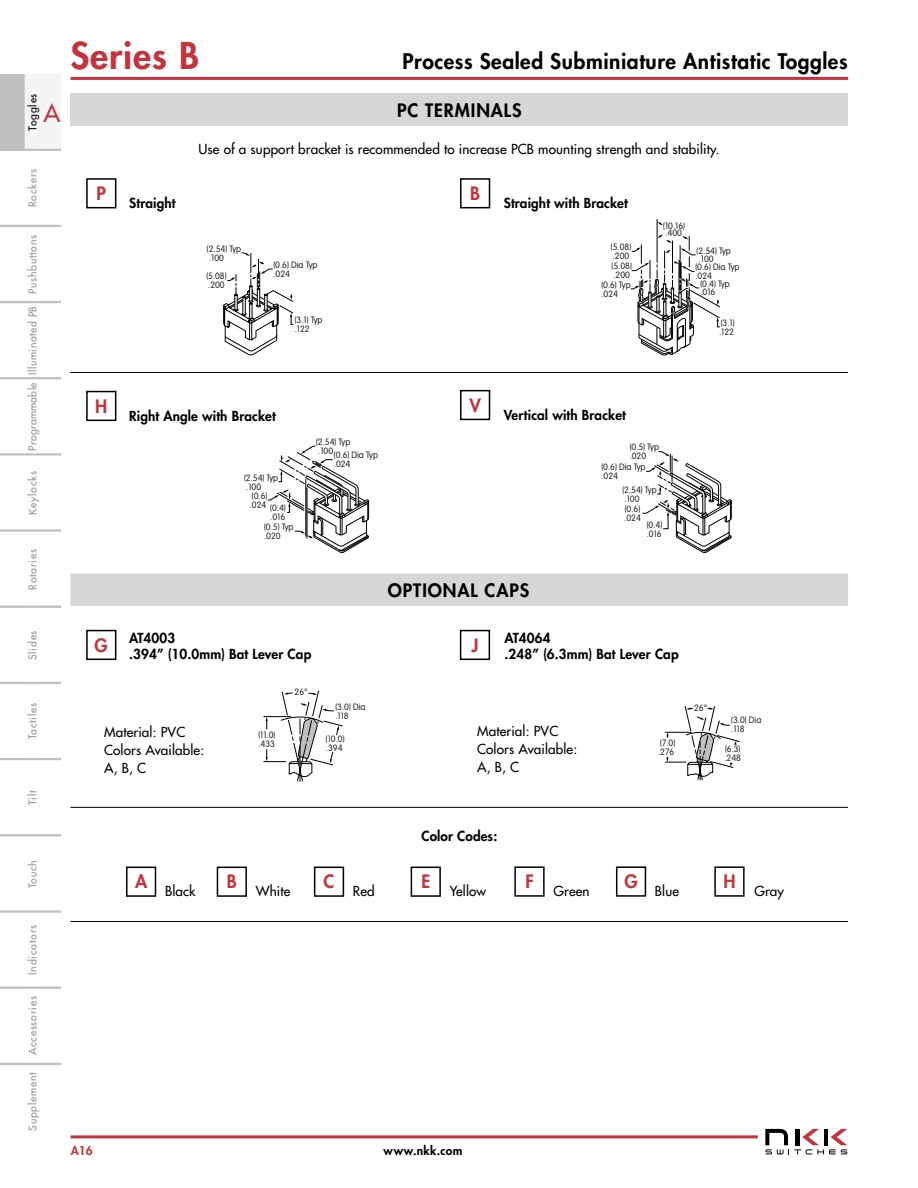
<style>
.page{position:relative;width:918px;height:1188px;background:#fff}
.page>*{position:absolute;margin:0;border:0;box-sizing:border-box;transform-origin:0 0}
.t1{font:800 36px "Futura Std";letter-spacing:.025em;color:#c3343e}
.t2{font:500 24px "Futura Std";color:#c3343e}
.t3{font:800 21px "Futura Std";letter-spacing:.025em;color:#000}
.t4{font:800 18px "Futura Std";letter-spacing:.05em;color:#000}
.t5{font:800 18px "Futura Std";color:#c3343e}
.t6{font:500 13.5px/18px "Futura Std";letter-spacing:.01em;color:#000}
.t7{font:800 13.5px/16.2px "Futura Std";letter-spacing:.01em;color:#000}
.t8{font:800 12px "Futura Std";letter-spacing:.035em;color:#000}
.t9{font:800 12px "Futura Std";color:#c3343e}
.t10{font:500 10.5px "Futura Std";letter-spacing:.075em;color:#939393}
.t11{font:500 10.5px "Futura Std";letter-spacing:.05em;color:#939393}
.t12{font:500 10.5px "Futura Std";letter-spacing:.025em;color:#939393}
.t13{font:500 10.5px "Futura Std";letter-spacing:.075em;color:#000}
.t14{font:100 9px/9px "VAG Rounded";color:#000}
</style>
<div class="page">
<hr style="left:71px;top:77px;width:777px;height:3px;background:#c3343e">
<svg style="left:765px;top:1129px;width:82px;height:25px"></svg>
<hr style="left:71px;top:1135px;width:687px;height:3px;background:#c3343e">
<hr style="left:37px;top:911px;width:24px;height:2px;background:#c0c0c0">
<hr style="left:0;top:911px;width:25px;height:2px;background:#c0c0c0">
<svg style="left:25px;top:987px;width:12px;height:2px"></svg>
<hr style="left:37px;top:987px;width:24px;height:2px;background:#c0c0c0">
<hr style="left:0;top:987px;width:25px;height:2px;background:#c0c0c0">
<svg style="left:0;top:1063px;width:61px;height:2px"></svg>
<hr style="left:37px;top:454px;width:24px;height:2px;background:#c0c0c0">
<hr style="left:37px;top:529px;width:24px;height:2px;background:#c0c0c0">
<hr style="left:0;top:454px;width:25px;height:2px;background:#c0c0c0">
<hr style="left:0;top:529px;width:25px;height:2px;background:#c0c0c0">
<svg style="left:25px;top:529px;width:12px;height:3px"></svg>
<hr style="left:37px;top:530px;width:24px;height:2px;background:#c0c0c0">
<hr style="left:0;top:530px;width:25px;height:2px;background:#c0c0c0">
<svg style="left:0;top:301px;width:61px;height:2px"></svg>
<svg style="left:25px;top:606px;width:12px;height:2px"></svg>
<hr style="left:37px;top:606px;width:24px;height:2px;background:#c0c0c0">
<hr style="left:0;top:606px;width:25px;height:2px;background:#c0c0c0">
<svg style="left:0;top:682px;width:61px;height:2px"></svg>
<svg style="left:25px;top:453px;width:12px;height:3px"></svg>
<hr style="left:37px;top:453px;width:24px;height:2px;background:#c0c0c0">
<svg style="left:0;top:377px;width:61px;height:2px"></svg>
<hr style="left:0;top:453px;width:25px;height:2px;background:#c0c0c0">
<svg style="left:0;top:225px;width:61px;height:2px"></svg>
<svg style="left:25px;top:910px;width:12px;height:3px"></svg>
<hr style="left:37px;top:910px;width:24px;height:2px;background:#c0c0c0">
<hr style="left:0;top:910px;width:25px;height:2px;background:#c0c0c0">
<svg style="left:25px;top:834px;width:12px;height:2px"></svg>
<hr style="left:37px;top:834px;width:24px;height:2px;background:#c0c0c0">
<svg style="left:0;top:758px;width:61px;height:2px"></svg>
<hr style="left:0;top:834px;width:25px;height:2px;background:#c0c0c0">
<svg style="left:0;top:74px;width:61px;height:77px"></svg>
<div style="left:126px;top:867px;width:30px;height:30px;border:2px solid #000"></div>
<div style="left:217px;top:867px;width:30px;height:30px;border:2px solid #000"></div>
<div style="left:314px;top:867px;width:30px;height:30px;border:2px solid #000"></div>
<div style="left:411px;top:867px;width:30px;height:30px;border:2px solid #000"></div>
<div style="left:514px;top:866px;width:31px;height:31px;border:2px solid #000"></div>
<div style="left:616px;top:866px;width:30px;height:31px;border:2px solid #000"></div>
<div style="left:86px;top:178px;width:30px;height:30px;border:2px solid #000"></div>
<div style="left:460px;top:178px;width:30px;height:30px;border:2px solid #000"></div>
<hr style="left:70px;top:372px;width:778px;height:1px;background:#000">
<hr style="left:70px;top:807px;width:778px;height:1px;background:#000">
<div style="left:460px;top:390px;width:30px;height:30px;border:2px solid #000"></div>
<div style="left:70px;top:574px;width:778px;height:32px;background:#d6d6d6"></div>
<div style="left:86px;top:630px;width:30px;height:30px;border:2px solid #000"></div>
<div style="left:460px;top:630px;width:30px;height:30px;border:2px solid #000"></div>
<div style="left:714px;top:866px;width:31px;height:31px;border:2px solid #000"></div>
<svg style="left:223px;top:253px;width:71px;height:102px"></svg>
<svg style="left:630px;top:219px;width:90px;height:136px"></svg>
<div style="left:86px;top:391px;width:30px;height:30px;border:2px solid #000"></div>
<svg style="left:642px;top:451px;width:90px;height:102px"></svg>
<svg style="left:267px;top:446px;width:103px;height:107px"></svg>
<div style="left:71px;top:94px;width:777px;height:32px;background:#d6d6d6"></div>
<svg style="left:263px;top:690px;width:80px;height:92px"></svg>
<hr style="left:300px;top:745px;width:1px;height:37px;background:#000">
<svg style="left:665px;top:706px;width:75px;height:74px"></svg>
<hr style="left:70px;top:921px;width:778px;height:1px;background:#000">
<p class="t13" style="left:26px;top:131px;width:39px;rotate:-90deg">Toggles</p>
<h2 class="t2" style="left:43px;top:98px;width:18px">A</h2>
<p class="t10" style="left:26px;top:207px;width:40px;rotate:-90deg">Rockers</p>
<p class="t10" style="left:26px;top:294px;width:61px;rotate:-90deg">Pushbuttons</p>
<p class="t11" style="left:26px;top:375px;width:70px;rotate:-90deg">Illuminated PB</p>
<p class="t12" style="left:26px;top:451px;width:70px;rotate:-90deg">Programmable</p>
<p class="t10" style="left:26px;top:515px;width:45px;rotate:-90deg">Keylocks</p>
<p class="t10" style="left:26px;top:590px;width:42px;rotate:-90deg">Rotaries</p>
<h1 class="t1" style="left:70px;top:33px;width:130px">Series B</h1>
<h3 class="t3" style="left:403px;top:48px;width:447px">Process Sealed Subminiature Antistatic Toggles</h3>
<h3 class="t4" style="left:397px;top:99px;width:126px">PC TERMINALS</h3>
<h3 class="t6" style="left:198px;top:140px;width:523px">Use of a support bracket is recommended to increase PCB mounting strength and stability.</h3>
<h3 class="t5" style="left:97px;top:182px;width:11px">P</h3>
<h3 class="t5" style="left:470px;top:182px;width:11px">B</h3>
<h3 class="t7" style="left:129px;top:195px;width:48px">Straight</h3>
<p class="t14" style="left:207px;top:244px;width:36px">(2.54) Typ .100</p>
<p class="t14" style="left:206px;top:272px;width:22px">(5.08) .200</p>
<p class="t14" style="left:273px;top:260px;width:46px">(0.6) Dia Typ .024</p>
<p class="t14" style="left:295px;top:315px;width:29px">(3.1) Typ .122</p>
<h3 class="t7" style="left:504px;top:195px;width:126px">Straight with Bracket</h3>
<p class="t14" style="left:611px;top:242px;width:22px">(5.08) .200</p>
<p class="t14" style="left:612px;top:261px;width:22px">(5.08)</p>
<p class="t14" style="left:613px;top:270px;width:18px">.200</p>
<p class="t14" style="left:601px;top:280px;width:31px">(0.6) Typ</p>
<p class="t14" style="left:601px;top:289px;width:18px">.024</p>
<p class="t14" style="left:663px;top:222px;width:23px;line-height:7.5px">(10.16) .400</p>
<p class="t14" style="left:697px;top:246px;width:36px;line-height:8.2px">(2.54) Typ .100</p>
<p class="t14" style="left:695px;top:263px;width:46px;line-height:8.2px">(0.6) Dia Typ .024</p>
<p class="t14" style="left:700px;top:280px;width:31px;line-height:8.2px">(0.4) Typ .016</p>
<p class="t14" style="left:719px;top:318px;width:17px">(3.1) .122</p>
<h3 class="t5" style="left:95px;top:395px;width:14px">H</h3>
<h3 class="t5" style="left:469px;top:394px;width:13px">V</h3>
<h3 class="t7" style="left:129px;top:408px;width:148px">Right Angle with Bracket</h3>
<h3 class="t7" style="left:504px;top:407px;width:124px">Vertical with Bracket</h3>
<p class="t14" style="left:244px;top:473px;width:36px">(2.54) Typ .100</p>
<p class="t14" style="left:250px;top:491px;width:19px">(0.6) .024</p>
<p class="t14" style="left:270px;top:503px;width:17px">(0.4)</p>
<p class="t14" style="left:270px;top:512px;width:16px">.016</p>
<p class="t14" style="left:264px;top:522px;width:31px">(0.5) Typ</p>
<p class="t14" style="left:264px;top:531px;width:18px">.020</p>
<p class="t14" style="left:316px;top:437px;width:36px">(2.54) Typ .100</p>
<p class="t14" style="left:334px;top:451px;width:46px">(0.6) Dia Typ .024</p>
<h3 class="t4" style="left:388px;top:579px;width:143px">OPTIONAL CAPS</h3>
<p class="t14" style="left:630px;top:443px;width:31px">(0.5) Typ .020</p>
<p class="t14" style="left:601px;top:463px;width:46px">(0.6) Dia Typ .024</p>
<p class="t14" style="left:622px;top:485px;width:36px">(2.54) Typ .100</p>
<p class="t14" style="left:624px;top:504px;width:18px">(0.6) .024</p>
<p class="t14" style="left:647px;top:520px;width:17px">(0.4) .016</p>
<p class="t10" style="left:26px;top:660px;width:31px;rotate:-90deg">Slides</p>
<p class="t10" style="left:26px;top:739px;width:38px;rotate:-90deg">Tactiles</p>
<p class="t10" style="left:26px;top:805px;width:16px;rotate:-90deg">Tilt</p>
<p class="t10" style="left:26px;top:888px;width:30px;rotate:-90deg">Touch</p>
<p class="t10" style="left:26px;top:975px;width:51px;rotate:-90deg">Indicators</p>
<p class="t10" style="left:26px;top:1055px;width:60px;rotate:-90deg">Accessories</p>
<p class="t10" style="left:26px;top:1131px;width:60px;rotate:-90deg">Supplement</p>
<h3 class="t7" style="left:129px;top:630px;width:184px">AT4003<br>.394” (10.0mm) Bat Lever Cap</h3>
<h3 class="t5" style="left:95px;top:634px;width:15px">G</h3>
<h3 class="t7" style="left:504px;top:630px;width:176px">AT4064<br>.248” (6.3mm) Bat Lever Cap</h3>
<h3 class="t5" style="left:471px;top:634px;width:9px">J</h3>
<h3 class="t6" style="left:104px;top:723px;width:102px">Material: PVC<br>Colors Available:<br>A, B, C</h3>
<p class="t14" style="left:258px;top:730px;width:18px">(11.0) .433</p>
<p class="t14" style="left:295px;top:688px;width:15px">26°</p>
<p class="t14" style="left:335px;top:702px;width:32px">(3.0) Dia .118</p>
<p class="t14" style="left:326px;top:734px;width:20px">(10.0) .394</p>
<h3 class="t6" style="left:477px;top:722px;width:102px">Material: PVC<br>Colors Available:<br>A, B, C</h3>
<p class="t14" style="left:658px;top:738px;width:19px">(7.0) .276</p>
<p class="t14" style="left:694px;top:703px;width:15px">26°</p>
<p class="t14" style="left:731px;top:716px;width:32px">(3.0) Dia .118</p>
<p class="t14" style="left:724px;top:745px;width:18px">(6.3) .248</p>
<h3 class="t7" style="left:421px;top:828px;width:77px">Color Codes:</h3>
<h3 class="t5" style="left:135px;top:870px;width:14px">A</h3>
<h3 class="t5" style="left:227px;top:870px;width:11px">B</h3>
<h3 class="t5" style="left:324px;top:870px;width:12px">C</h3>
<h3 class="t5" style="left:421px;top:870px;width:10px">E</h3>
<h3 class="t5" style="left:525px;top:870px;width:10px">F</h3>
<h3 class="t5" style="left:624px;top:870px;width:15px">G</h3>
<h3 class="t6" style="left:165px;top:882px;width:32px">Black</h3>
<h3 class="t6" style="left:256px;top:882px;width:36px">White</h3>
<h3 class="t6" style="left:353px;top:882px;width:23px">Red</h3>
<h3 class="t6" style="left:450px;top:882px;width:38px">Yellow</h3>
<h3 class="t6" style="left:554px;top:882px;width:38px">Green</h3>
<h3 class="t6" style="left:655px;top:882px;width:26px">Blue</h3>
<h3 class="t5" style="left:723px;top:870px;width:14px">H</h3>
<h3 class="t6" style="left:754px;top:882px;width:31px">Gray</h3>
<h3 class="t9" style="left:71px;top:1143px;width:23px">A16</h3>
<h3 class="t8" style="left:383px;top:1143px;width:81px">www.nkk.com</h3>
</div>
